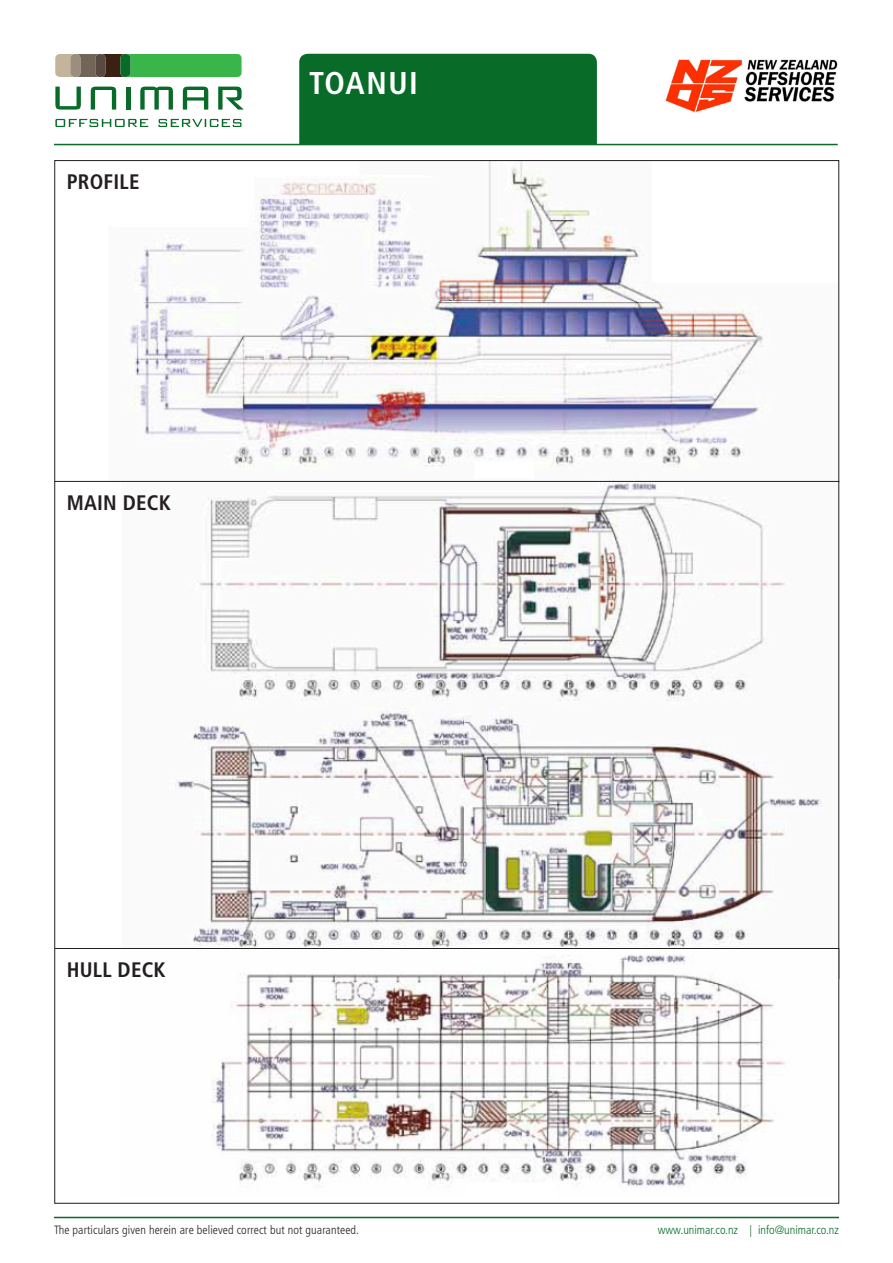
<style>
.page{position:relative;width:893px;height:1263px;background:#fff}
.page>*{position:absolute;margin:0;border:0;box-sizing:border-box;transform-origin:0 0}
.t1{font:700 condensed 31.5px "Frutiger";letter-spacing:.05em;color:#fff}
.t2{font:700 condensed 27px "Frutiger";color:#fff}
.t3{font:700 condensed 21px "Frutiger";letter-spacing:.01em;color:#231f20}
.t4{font:300 condensed 12px "Frutiger";letter-spacing:.01em;color:#231f20}
.t5{font:300 condensed 12px "Frutiger";color:#086c28}
</style>
<div class="page">
<hr style="left:54px;top:1217px;width:785px;height:1px;background:#086c28">
<hr style="left:54px;top:144px;width:784px;height:1px;background:#086c28">
<div style="left:299px;top:54px;width:298px;height:90px;background:#086c28"></div>
<svg style="left:55px;top:87px;width:26px;height:23px"></svg>
<svg style="left:91px;top:87px;width:25px;height:23px"></svg>
<svg style="left:140px;top:87px;width:33px;height:23px"></svg>
<hr style="left:126px;top:87px;width:4px;height:23px;background:#086c28">
<svg style="left:183px;top:87px;width:25px;height:23px"></svg>
<svg style="left:218px;top:87px;width:26px;height:23px"></svg>
<svg style="left:55px;top:54px;width:187px;height:23px;background:#509850"></svg>
<svg style="left:55px;top:119px;width:93px;height:8px"></svg>
<svg style="left:158px;top:119px;width:84px;height:8px"></svg>
<img style="left:665px;top:59px;width:173px;height:54px">
<img style="left:130px;top:162px;width:641px;height:318px">
<img style="left:175px;top:483px;width:647px;height:465px">
<img style="left:212px;top:954px;width:573px;height:233px">
<div style="left:55px;top:948px;width:784px;height:255px;border:1px solid #231f20"></div>
<p class="t3" style="left:67px;top:169px;width:74px">PROFILE</p>
<p class="t3" style="left:67px;top:490px;width:105px">MAIN DECK</p>
<p class="t2" style="left:309px;top:65px;width:153px">GO EMERALD</p>
<p class="t1" style="left:309px;top:65px;width:110px">TOANUI</p>
<p class="t3" style="left:67px;top:957px;width:100px">HULL DECK</p>
<p class="t4" style="left:54px;top:1223px;width:307px">The particulars given herein are believed correct but not guaranteed.</p>
<p class="t5" style="left:658px;top:1222px;width:183px">www.unimar.co.nz | info@unimar.co.nz</p>
</div>
